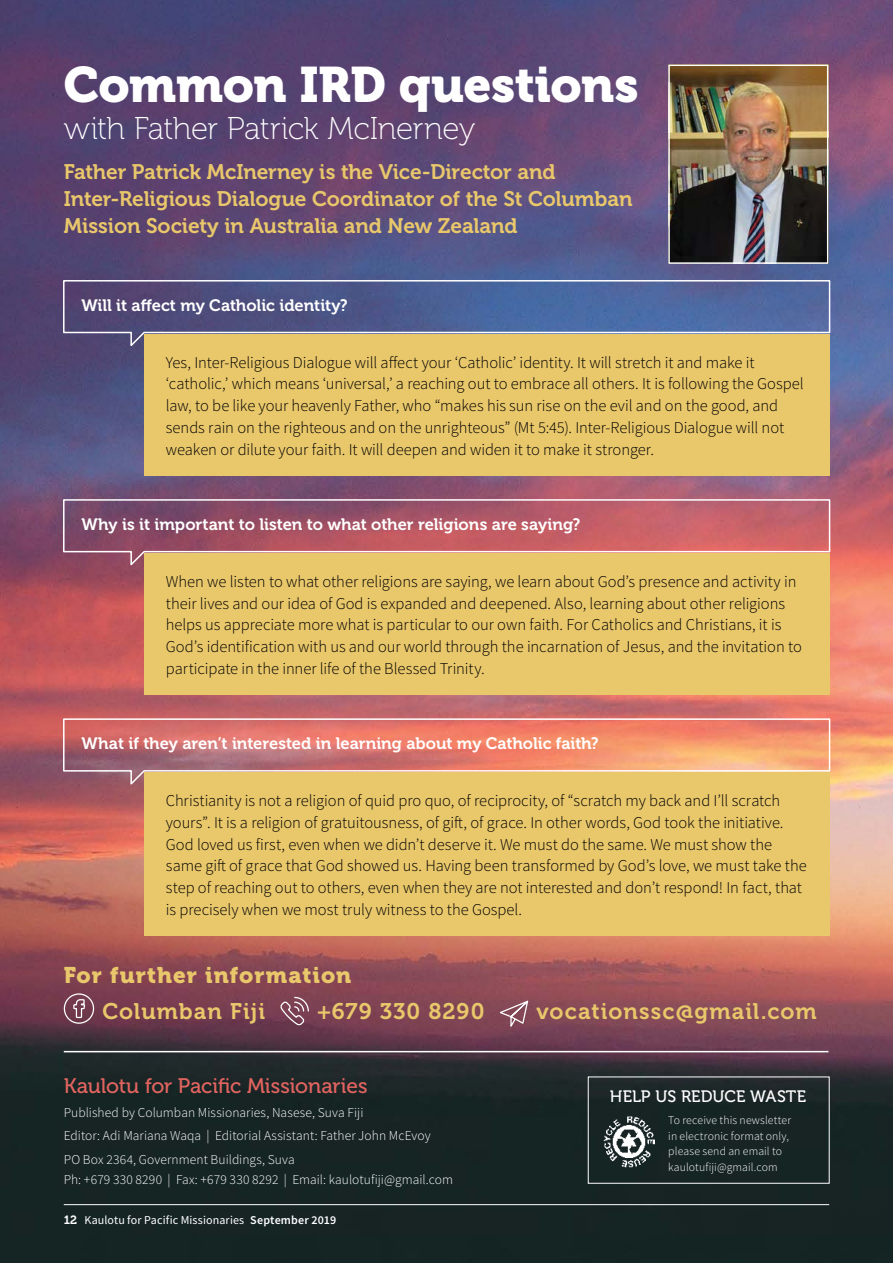
<style>
.page{position:relative;width:893px;height:1263px;background:#fff}
.page>*{position:absolute;margin:0;border:0;box-sizing:border-box;transform-origin:0 0}
.t1{font:49.5px "Museo 900";letter-spacing:-.01em;color:#fff}
.t2{font:31.5px "Museo 100";letter-spacing:-.015em;color:#fff}
.t3{font:22.5px "Museo 700";letter-spacing:.045em;color:#e9c76b}
.t4{font:22.5px "Museo 900";letter-spacing:.045em;color:#e9c76b}
.t5{font:21px/27px "Museo 700";letter-spacing:-.005em;color:#e9c76b}
.t6{font:21px "Museo 500";letter-spacing:-.005em;color:#e26460}
.t7{font:300 16.5px/21.8px "Source Sans Pro";letter-spacing:-.005em;color:#000}
.t8{font:16.5px "Museo 700";letter-spacing:-.005em;color:#fff}
.t9{font:16.5px "Museo 500";color:#fff}
.t10{font:300 13.5px/23.7px "Source Sans Pro";letter-spacing:.005em;color:#fff}
.t11{font:12px "Source Sans Pro";letter-spacing:.01em;color:#fff}
.t12{font:300 11.7px/15.6px "Source Sans Pro";letter-spacing:.01em;color:#fff}
.s1{font-family:"Museo 700"}
.s2{font-weight:600}
</style>
<div class="page">
<img style="left:0;top:0;width:893px;height:1263px">
<div style="left:64px;top:993px;width:30px;height:31px;border:1px solid #fff;border-radius:50%"></div>
<svg style="left:73px;top:998px;width:13px;height:31px"></svg>
<svg style="left:279px;top:996px;width:31px;height:31px"></svg>
<svg style="left:497px;top:999px;width:32px;height:32px"></svg>
<img style="left:603px;top:1116px;width:51px;height:51px">
<svg style="left:62px;top:279px;width:769px;height:70px;background:#576495"></svg>
<div style="left:145px;top:334px;width:685px;height:142px;background:#e9c76b"></div>
<svg style="left:62px;top:498px;width:769px;height:70px;background:#af606f"></svg>
<div style="left:145px;top:553px;width:685px;height:142px;background:#e9c76b"></div>
<svg style="left:62px;top:718px;width:769px;height:69px;background:#de8576"></svg>
<div style="left:145px;top:772px;width:685px;height:164px;background:#e9c76b"></div>
<img style="left:671px;top:68px;width:154px;height:193px">
<div style="left:668px;top:65px;width:160px;height:199px;border:2px solid #fff"></div>
<hr style="left:64px;top:1051px;width:764px;height:1px;background:#fff">
<hr style="left:64px;top:1204px;width:765px;height:1px;background:#fff">
<h1 class="t1" style="left:64px;top:56px;width:577px">Common IRD questions</h1>
<h2 class="t2" style="left:64px;top:112px;width:413px">with Father Patrick McInerney</h2>
<p class="t5" style="left:64px;top:158px;width:570px">Father Patrick McInerney is the Vice-Director and<br>Inter-Religious Dialogue Coordinator of the St Columban<br>Mission Society in Australia and New Zealand</p>
<p class="t8" style="left:82px;top:296px;width:268px">Will it affect my Catholic identity?</p>
<p class="t7" style="left:166px;top:351px;width:639px">Yes, Inter-Religious Dialogue will affect your ‘Catholic’ identity. It will stretch it and make it ‘catholic,’ which means ‘universal,’ a reaching out to embrace all others. It is following the Gospel law, to be like your heavenly Father, who “makes his sun rise on the evil and on the good, and sends rain on the righteous and on the unrighteous” (Mt 5:45). Inter-Religious Dialogue will not weaken or dilute your faith. It will deepen and widen it to make it stronger.</p>
<p class="t8" style="left:82px;top:515px;width:500px">Why is it important to listen to what other religions are saying?</p>
<p class="t7" style="left:166px;top:571px;width:637px">When we listen to what other religions are saying, we learn about God’s presence and activity in their lives and our idea of God is expanded and deepened. Also, learning about other religions helps us appreciate more what is particular to our own faith. For Catholics and Christians, it is God’s identification with us and our world through the incarnation of Jesus, and the invitation to participate in the inner life of the Blessed Trinity.</p>
<p class="t8" style="left:82px;top:734px;width:519px">What if they aren’t interested in learning about my Catholic faith?</p>
<p class="t7" style="left:166px;top:790px;width:642px">Christianity is not a religion of quid pro quo, of reciprocity, of “scratch my back and I’ll scratch yours”. It is a religion of gratuitousness, of gift, of grace. In other words, God took the initiative.<br>God loved us first, even when we didn’t deserve it. We must do the same. We must show the same gift of grace that God showed us. Having been transformed by God’s love, we must take the step of reaching out to others, even when they are not interested and don’t respond! In fact, that is precisely when we most truly witness to the Gospel.</p>
<h3 class="t4" style="left:64px;top:962px;width:289px">For further information</h3>
<h3 class="t3" style="left:102px;top:999px;width:164px">Columban Fiji</h3>
<h3 class="t3" style="left:317px;top:999px;width:169px">+679 330 8290</h3>
<h3 class="t3" style="left:536px;top:999px;width:282px">vocationssc@gmail.com</h3>
<p class="t6" style="left:64px;top:1074px;width:305px">Kaulotu for Pacific Missionaries</p>
<p class="t10" style="left:64px;top:1100px;width:368px">Published by Columban Missionaries, Nasese, Suva Fiji<br>Editor: Adi Mariana Waqa | Editorial Assistant: Father John McEvoy<br>PO Box 2364, Government Buildings, Suva</p>
<p class="t10" style="left:64px;top:1167px;width:391px">Ph: +679 330 8290 | Fax: +679 330 8292 | Email: kaulotufiji@gmail.com</p>
<p class="t11" style="left:64px;top:1212px;width:274px"><span class="s1">12</span> Kaulotu for Pacific Missionaries <span class="s2">September 2019</span></p>
<p class="t9" style="left:610px;top:1088px;width:198px">HELP US REDUCE WASTE</p>
<p class="t12" style="left:668px;top:1112px;width:124px">To receive this newsletter in electronic format only, please send an email to kaulotufiji@gmail.com</p>
</div>
